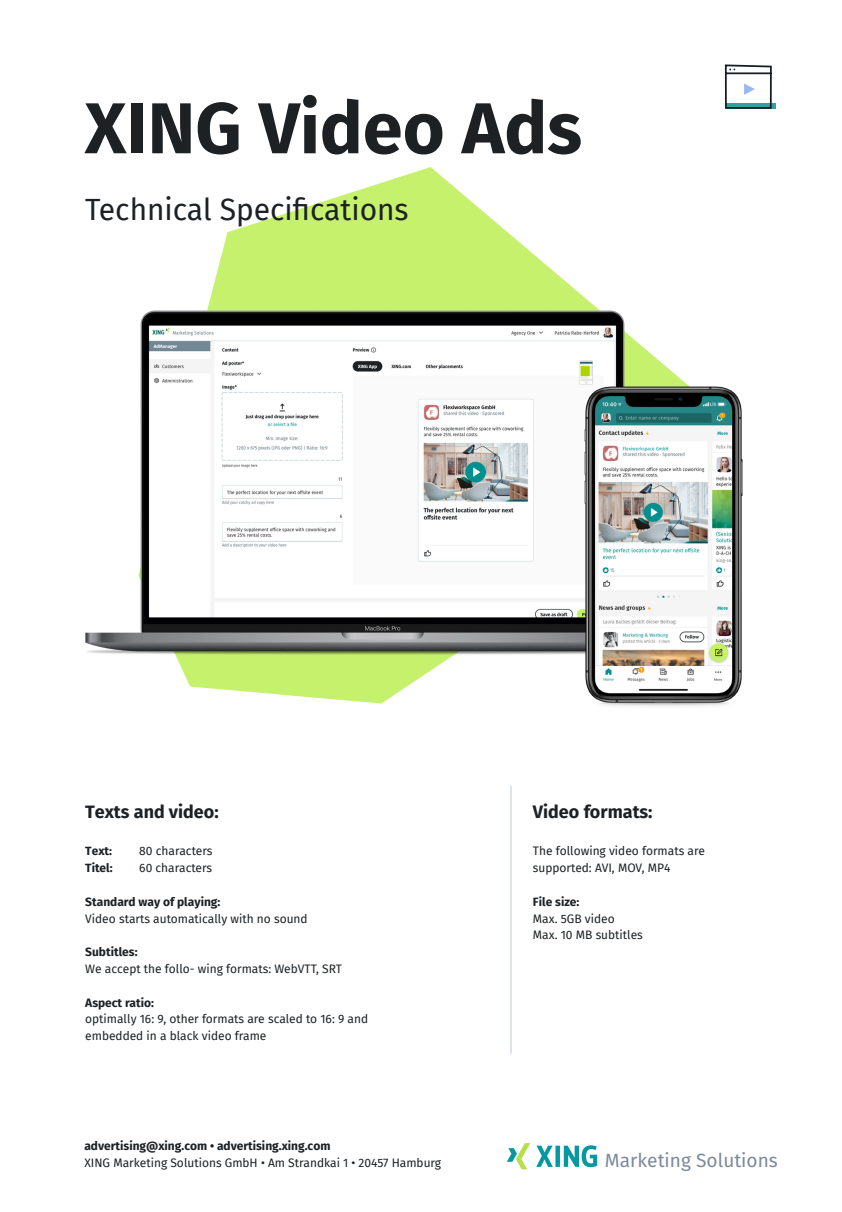
<style>
.page{position:relative;width:842px;height:1212px;background:#fff}
.page>*{position:absolute;margin:0;border:0;box-sizing:border-box;transform-origin:0 0}
.t1{font:72px "XING Sans Bold";color:#1d2124}
.t2{font:30px "XING Sans Regular";color:#1d2124}
.t3{font:19.2px "XING Sans Regular";color:#7c8a9c}
.t4{font:18px "XING Sans Bold";color:#1d2124}
.t5{font:12px/16.8px "XING Sans Regular";color:#1d2124}
.t6{font:12px "XING Sans Bold";color:#1d2124}
</style>
<div class="page">
<svg style="left:179px;top:167px;width:386px;height:536px;fill:#c6f16d"></svg>
<div style="left:726px;top:103px;width:50px;height:5px;background:#359e9e"></div>
<svg style="left:725px;top:64px;width:48px;height:45px"></svg>
<img style="left:85px;top:281px;width:598px;height:382px">
<img style="left:580px;top:381px;width:163px;height:326px">
<hr style="left:511px;top:786px;width:1px;height:268px;background:#bcc9d1">
<svg style="left:507px;top:1143px;width:23px;height:26px"></svg>
<svg style="left:536px;top:1145px;width:61px;height:22px"></svg>
<h1 class="t1" style="left:85px;top:82px;width:499px">XING Video Ads</h1>
<h2 class="t2" style="left:85px;top:191px;width:325px">Technical Specifications</h2>
<h3 class="t4" style="left:85px;top:800px;width:135px">Texts and video:</h3>
<p class="t6" style="left:85px;top:843px;width:28px">Text:</p>
<p class="t5" style="left:139px;top:843px;width:75px">80 characters</p>
<p class="t6" style="left:85px;top:860px;width:29px">Titel:</p>
<p class="t5" style="left:139px;top:859px;width:74px">60 characters</p>
<p class="t6" style="left:85px;top:894px;width:137px">Standard way of playing:</p>
<p class="t5" style="left:85px;top:910px;width:224px">Video starts automatically with no sound</p>
<p class="t6" style="left:85px;top:944px;width:54px">Subtitles:</p>
<p class="t5" style="left:85px;top:960px;width:258px">We accept the follo- wing formats: WebVTT, SRT</p>
<p class="t6" style="left:85px;top:995px;width:70px">Aspect ratio:</p>
<p class="t5" style="left:85px;top:1011px;width:284px">optimally 16: 9, other formats are scaled to 16: 9 and embedded in a black video frame</p>
<h3 class="t4" style="left:533px;top:800px;width:121px">Video formats:</h3>
<p class="t5" style="left:533px;top:843px;width:173px">The following video formats are supported: AVI, MOV, MP4</p>
<p class="t6" style="left:533px;top:894px;width:48px">File size:</p>
<p class="t5" style="left:533px;top:910px;width:111px">Max. 5GB video<br>Max. 10 MB subtitles</p>
<p class="t6" style="left:84px;top:1138px;width:248px">advertising@xing.com • advertising.xing.com</p>
<p class="t5" style="left:84px;top:1154px;width:358px">XING Marketing Solutions GmbH • Am Strandkai 1 • 20457 Hamburg</p>
<h3 class="t3" style="left:605px;top:1148px;width:174px">Marketing Solutions</h3>
</div>
